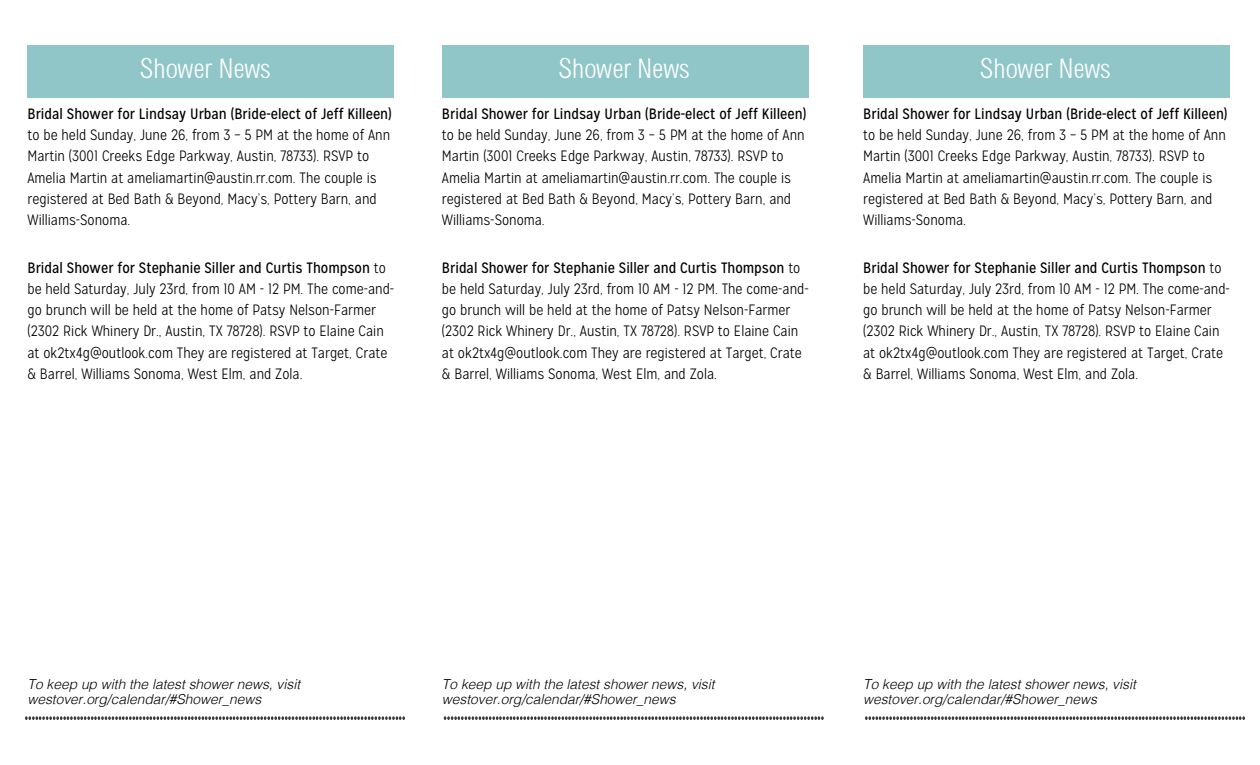
<style>
.page{position:relative;width:1260px;height:765px;background:#fff}
.page>*{position:absolute;margin:0;border:0;box-sizing:border-box;transform-origin:0 0}
.t1{font:27.5px "Sertig";color:#fff}
.t2{font:300 15px/21.2px "Mission Gothic";color:#000}
.t3{font:15px "Mission Gothic";color:#000}
.t4{font:italic 300 13.75px/15px "Helvetica";color:#000}
.s1{font-weight:400}
</style>
<div class="page">
<div style="left:28px;top:45px;width:366px;height:53px;background:#91c6c8"></div>
<svg style="left:25px;top:716px;width:380px;height:4px"></svg>
<div style="left:442px;top:45px;width:367px;height:53px;background:#91c6c8"></div>
<svg style="left:444px;top:716px;width:380px;height:4px"></svg>
<div style="left:863px;top:45px;width:367px;height:53px;background:#91c6c8"></div>
<svg style="left:865px;top:716px;width:380px;height:4px"></svg>
<h1 class="t1" style="left:140px;top:53px;width:133px">Shower News</h1>
<h1 class="t1" style="left:558px;top:53px;width:133px">Shower News</h1>
<h1 class="t1" style="left:980px;top:53px;width:133px">Shower News</h1>
<p class="t3" style="left:28px;top:105px;width:366px">Bridal Shower for Lindsay Urban (Bride-elect of Jeff Killeen)</p>
<p class="t2" style="left:28px;top:124px;width:364px">to be held Sunday, June 26, from 3 – 5 PM at the home of Ann Martin (3001 Creeks Edge Parkway, Austin, 78733). RSVP to Amelia Martin at ameliamartin@austin.rr.com. The couple is registered at Bed Bath &amp; Beyond, Macy’s, Pottery Barn, and Williams-Sonoma.</p>
<p class="t2" style="left:28px;top:257px;width:368px"><span class="s1">Bridal Shower for Stephanie Siller and Curtis Thompson</span> to be held Saturday, July 23rd, from 10 AM - 12 PM. The come-and&shy;go brunch will be held at the home of Patsy Nelson-Farmer (2302 Rick Whinery Dr., Austin, TX 78728). RSVP to Elaine Cain at ok2tx4g@outlook.com They are registered at Target, Crate &amp; Barrel, Williams Sonoma, West Elm, and Zola.</p>
<p class="t3" style="left:442px;top:105px;width:366px">Bridal Shower for Lindsay Urban (Bride-elect of Jeff Killeen)</p>
<p class="t2" style="left:442px;top:124px;width:364px">to be held Sunday, June 26, from 3 – 5 PM at the home of Ann Martin (3001 Creeks Edge Parkway, Austin, 78733). RSVP to Amelia Martin at ameliamartin@austin.rr.com. The couple is registered at Bed Bath &amp; Beyond, Macy’s, Pottery Barn, and Williams-Sonoma.</p>
<p class="t2" style="left:442px;top:257px;width:368px"><span class="s1">Bridal Shower for Stephanie Siller and Curtis Thompson</span> to be held Saturday, July 23rd, from 10 AM - 12 PM. The come-and&shy;go brunch will be held at the home of Patsy Nelson-Farmer (2302 Rick Whinery Dr., Austin, TX 78728). RSVP to Elaine Cain at ok2tx4g@outlook.com They are registered at Target, Crate &amp; Barrel, Williams Sonoma, West Elm, and Zola.</p>
<p class="t3" style="left:863px;top:105px;width:366px">Bridal Shower for Lindsay Urban (Bride-elect of Jeff Killeen)</p>
<p class="t2" style="left:863px;top:124px;width:364px">to be held Sunday, June 26, from 3 – 5 PM at the home of Ann Martin (3001 Creeks Edge Parkway, Austin, 78733). RSVP to Amelia Martin at ameliamartin@austin.rr.com. The couple is registered at Bed Bath &amp; Beyond, Macy’s, Pottery Barn, and Williams-Sonoma.</p>
<p class="t2" style="left:863px;top:257px;width:368px"><span class="s1">Bridal Shower for Stephanie Siller and Curtis Thompson</span> to be held Saturday, July 23rd, from 10 AM - 12 PM. The come-and&shy;go brunch will be held at the home of Patsy Nelson-Farmer (2302 Rick Whinery Dr., Austin, TX 78728). RSVP to Elaine Cain at ok2tx4g@outlook.com They are registered at Target, Crate &amp; Barrel, Williams Sonoma, West Elm, and Zola.</p>
<p class="t4" style="left:28px;top:676px;width:274px">To keep up with the latest shower news, visit westover.org/calendar/#Shower_news</p>
<p class="t4" style="left:442px;top:676px;width:274px">To keep up with the latest shower news, visit westover.org/calendar/#Shower_news</p>
<p class="t4" style="left:863px;top:676px;width:274px">To keep up with the latest shower news, visit westover.org/calendar/#Shower_news</p>
</div>
